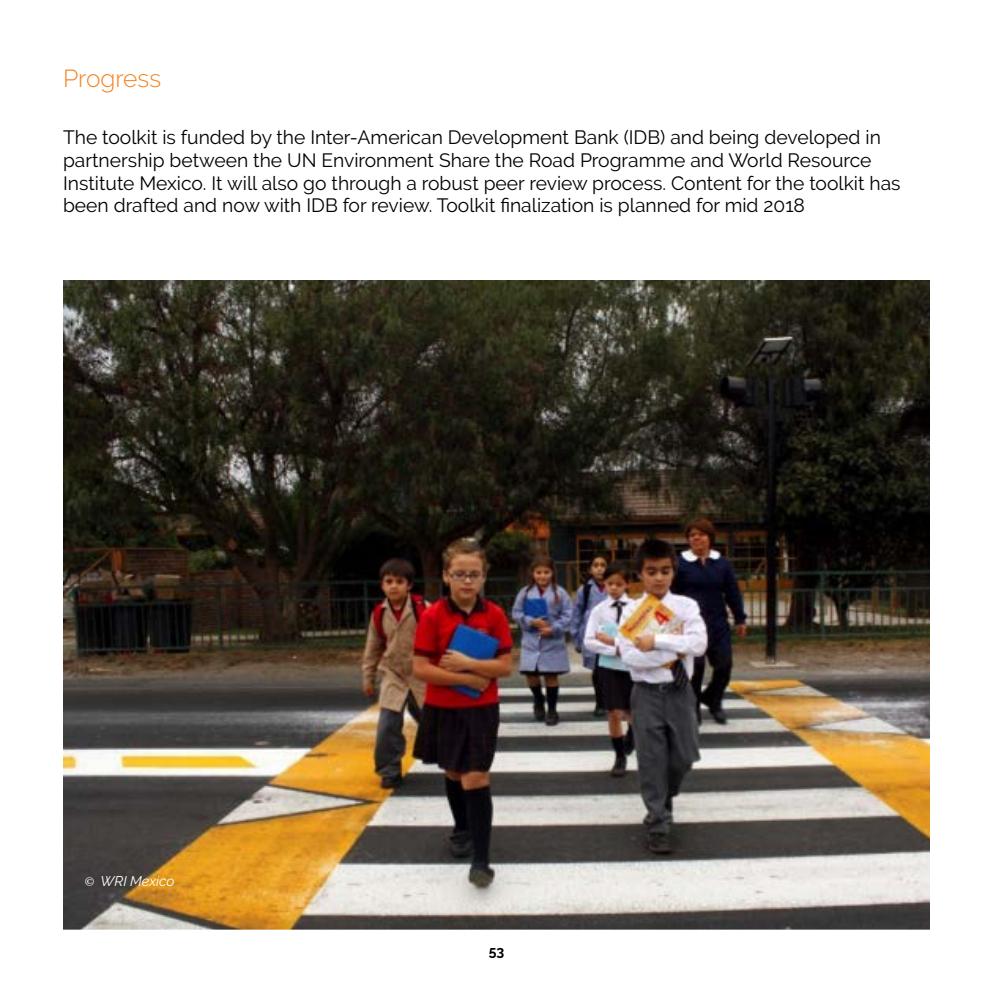
<style>
.page{position:relative;width:993px;height:993px;background:#fff}
.page>*{position:absolute;margin:0;border:0;box-sizing:border-box;transform-origin:0 0}
.t1{font:300 24.5px "Raleway";color:#f58220}
.t2{font:19.25px/22.8px "Raleway";color:#000}
.t3{font:italic 14px "Raleway";color:#fff}
.t4{font:700 14px "Raleway";color:#000}
.s1{font-family:"Minion Pro"}
</style>
<div class="page">
<img style="left:63px;top:280px;width:866px;height:649px">
<p class="t1" style="left:63px;top:64px;width:99px">Progress</p>
<p class="t2" style="left:63px;top:126px;width:838px">The toolkit is funded by the Inter-American Development Bank (IDB) and being developed in partnership between the UN Environment Share the Road Programme and World Resource Institute Mexico. It will also go through a robust peer review process. Content for the toolkit has been drafted and now with IDB for review. Toolkit finalization is planned for mid 2018</p>
<p class="t3" style="left:84px;top:872px;width:91px"><span class="s1">©</span> WRI Mexico</p>
<p class="t4" style="left:488px;top:942px;width:17px">53</p>
</div>
